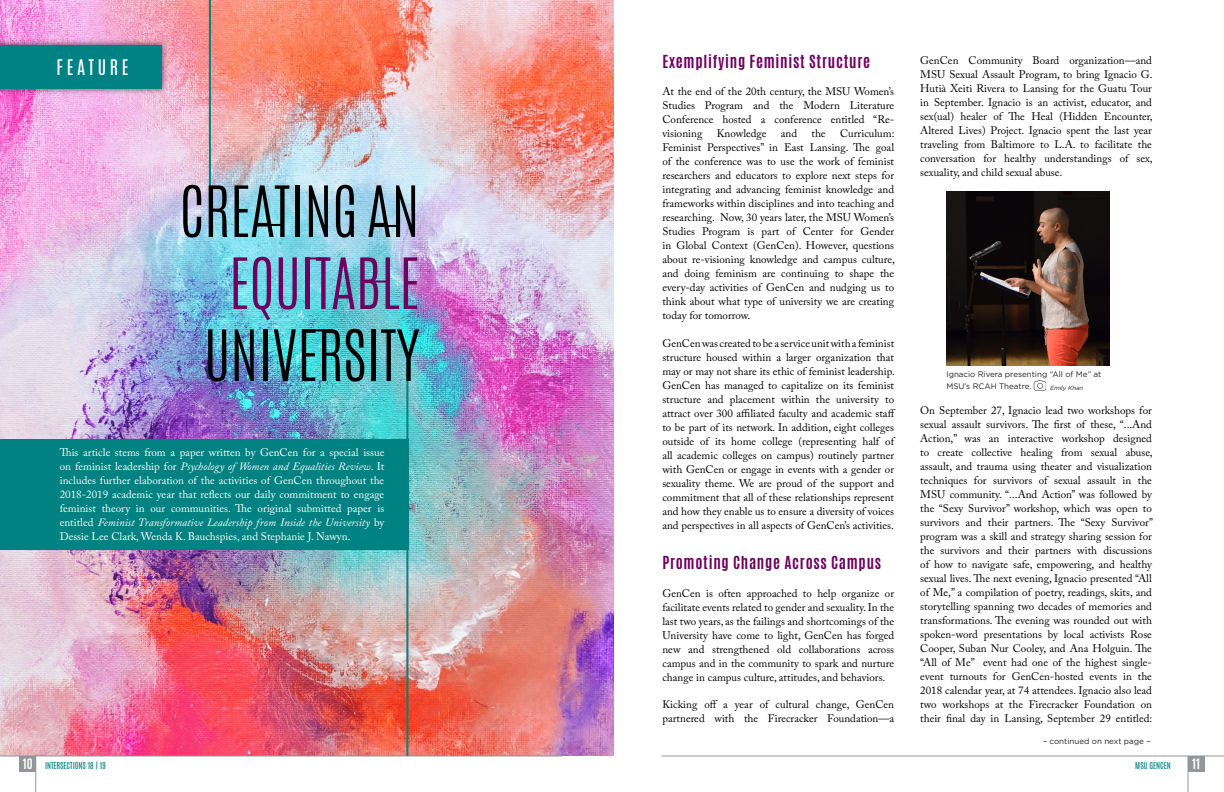
<style>
.page{position:relative;width:1224px;height:792px;background:#fff}
.page>*{position:absolute;margin:0;border:0;box-sizing:border-box;transform-origin:0 0}
.t1{font:300 60px "Antonio";letter-spacing:-.01em;color:#000}
.t2{font:300 60px "Antonio";letter-spacing:-.01em;color:#6e005f}
.t3{font:18px "Antonio";letter-spacing:.2em;color:#fff}
.Body{font:700 15px "Antonio";letter-spacing:.05em;color:#6e005f}
.t4{font:700 12px "Antonio";color:#fff}
.Body-2{font:11px/14px "Adobe Caslon Pro";color:#000;text-align:justify}
.Body-3{font:11px/14px "Adobe Caslon Pro";color:#fff;text-align:justify}
.t5{font:8px/12px "Gotham";color:#231f20}
.t6{font:8px "Antonio";color:#008182}
.t7{font:italic 6px "Gotham";color:#231f20}
.s1{font-style:italic}
</style>
<div class="page">
<img style="left:0;top:0;width:613px;height:756px">
<hr style="left:209px;top:0;width:2px;height:200px;background:#008182">
<hr style="left:0;top:756px;width:562px;height:1px;background:#939598">
<hr style="left:406px;top:368px;width:2px;height:388px;background:#008182">
<div style="left:20px;top:756px;width:16px;height:15px;background:#939598"></div>
<hr style="left:1188px;top:756px;width:1px;height:36px;background:#939598">
<hr style="left:662px;top:756px;width:562px;height:1px;background:#939598">
<div style="left:1188px;top:756px;width:16px;height:15px;background:#939598"></div>
<hr style="left:36px;top:756px;width:1px;height:36px;background:#939598">
<hr style="left:371px;top:225px;width:27px;height:2px;background:#000">
<hr style="left:306px;top:257px;width:21px;height:2px;background:#6e005f">
<hr style="left:302px;top:329px;width:30px;height:2px;background:#000">
<hr style="left:363px;top:281px;width:25px;height:2px;background:#6e005f">
<hr style="left:255px;top:224px;width:28px;height:2px;background:#000">
<div style="left:0;top:38px;width:168px;height:57px;background:#231f20;opacity:.75"></div>
<div style="left:0;top:45px;width:162px;height:43px;background:#008183"></div>
<div style="left:0;top:439px;width:408px;height:110px;background:#008182"></div>
<img style="left:946px;top:192px;width:164px;height:173px">
<svg style="left:1033px;top:380px;width:13px;height:11px"></svg>
<p class="t3" style="left:57px;top:54px;width:74px">FEATURE</p>
<p class="t1" style="left:179px;top:168px;width:242px">CREATING AN</p>
<p class="t2" style="left:229px;top:240px;width:192px">EQUITABLE</p>
<p class="t1" style="left:204px;top:312px;width:217px">UNIVERSITY</p>
<p class="Body-3" style="left:60px;top:445px;width:326px">This article stems from a paper written by GenCen for a special issue on feminist leadership for <span class="s1">Psychology of Women and Equalities Review</span>. It includes further elaboration of the activities of GenCen throughout the 2018-2019 academic year that reflects our daily commitment to engage feminist theory in our communities. The original submitted paper is entitled <span class="s1">Feminist Transformative Leadership from Inside the University</span> by Dessie Lee Clark, Wenda K. Bauchspies, and Stephanie J. Nawyn.</p>
<p class="Body" style="left:662px;top:50px;width:209px">Exemplifying Feminist Structure</p>
<p class="Body-2" style="left:662px;top:84px;width:233px">At the end of the 20th century, the MSU Women’s Studies Program and the Modern Literature Conference hosted a conference entitled “Re&shy;visioning</p>
<p class="Body-2" style="left:662px;top:126px;width:234px;text-indent:178px">Curriculum:<br>Feminist Perspectives” in East Lansing. The goal of the conference was to use the work of feminist researchers and educators to explore next steps for integrating and advancing feminist knowledge and frameworks within disciplines and into teaching and researching. Now, 30 years later, the MSU Women’s Studies Program is part of Center for Gender in Global Context (GenCen). However, questions about re-visioning knowledge and campus culture, and doing feminism are continuing to shape the every-day activities of GenCen and nudging us to think about what type of university we are creating today for tomorrow.</p>
<p class="Body-2" style="left:662px;top:336px;width:235px;text-align:left">GenCen was created to be a service unit with a feminist structure housed within a larger organization that may or may not share its ethic of feminist leadership.<br>GenCen has managed to capitalize on its feminist structure and placement within the university to attract over 300 affiliated faculty and academic staff to be part of its network. In addition, eight colleges outside of its home college (representing half of all academic colleges on campus) routinely partner with GenCen or engage in events with a gender or sexuality theme. We are proud of the support and commitment that all of these relationships represent and how they enable us to ensure a diversity of voices and perspectives in all aspects of GenCen’s activities.</p>
<p class="Body" style="left:662px;top:551px;width:220px">Promoting Change Across Campus</p>
<p class="Body-2" style="left:662px;top:586px;width:233px">GenCen is often approached to help organize or facilitate events related to gender and sexuality. In the last two years, as the failings and shortcomings of the University have come to light, GenCen has forged new and strengthened old collaborations across campus and in the community to spark and nurture change in campus culture, attitudes, and behaviors.</p>
<p class="Body-2" style="left:662px;top:697px;width:233px">Kicking off a year of cultural change, GenCen partnered with the Firecracker Foundation—a</p>
<p class="Body-2" style="left:717px;top:126px;width:51px">Knowledge</p>
<p class="Body-2" style="left:781px;top:126px;width:18px">and</p>
<p class="Body-2" style="left:812px;top:126px;width:16px">the</p>
<p class="Body-2" style="left:920px;top:53px;width:234px">GenCen Community Board organization—and MSU Sexual Assault Program, to bring Ignacio G.<br>Hutià Xeiti Rivera to Lansing for the Guatu Tour in September. Ignacio is an activist, educator, and sex(ual) healer of The Heal (Hidden Encounter, Altered Lives) Project. Ignacio spent the last year traveling from Baltimore to L.A. to facilitate the conversation for healthy understandings of sex, sexuality, and child sexual abuse.</p>
<p class="t5" style="left:946px;top:368px;width:157px">Ignacio Rivera presenting “All of Me” at<br>MSU’s RCAH Theatre.</p>
<p class="t7" style="left:1050px;top:384px;width:35px">Emily Khan</p>
<p class="Body-2" style="left:920px;top:403px;width:234px">On September 27, Ignacio lead two workshops for sexual assault survivors. The first of these, “...And Action,” was an interactive workshop designed to create collective healing from sexual abuse, assault, and trauma using theater and visualization techniques for survivors of sexual assault in the MSU community. “...And Action” was followed by the “Sexy Survivor” workshop, which was open to survivors and their partners. The “Sexy Survivor” program was a skill and strategy sharing session for the survivors and their partners with discussions of how to navigate safe, empowering, and healthy sexual lives. The next evening, Ignacio presented “All of Me,” a compilation of poetry, readings, skits, and storytelling spanning two decades of memories and transformations. The evening was rounded out with spoken-word presentations by local activists Rose Cooper, Suban Nur Cooley, and Ana Holguin. The “All of Me” event had one of the highest single&shy;event turnouts for GenCen-hosted events in the 2018 calendar year, at 74 attendees. Ignacio also lead two workshops at the Firecracker Foundation on their final day in Lansing, September 29 entitled:</p>
<p class="t5" style="left:1043px;top:735px;width:109px">– continued on next page –</p>
<p class="t4" style="left:23px;top:755px;width:11px">10</p>
<p class="t6" style="left:1135px;top:759px;width:37px">MSU GENCEN</p>
<p class="t4" style="left:1192px;top:755px;width:9px">11</p>
<p class="t6" style="left:45px;top:759px;width:62px">INTERSECTIONS 18 | 19</p>
</div>
